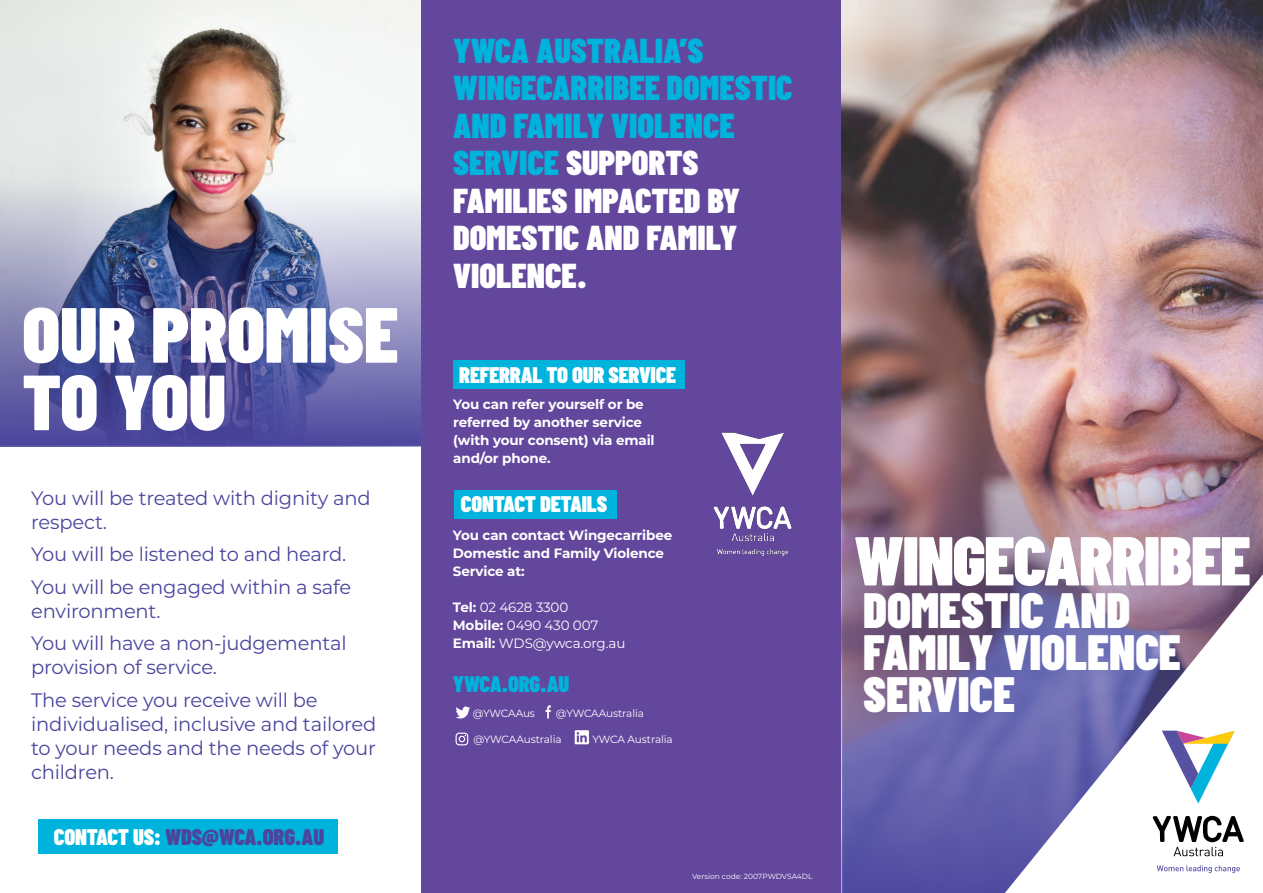
<style>
.page{position:relative;width:1263px;height:893px;background:#fff}
.page>*{position:absolute;margin:0;border:0;box-sizing:border-box;transform-origin:0 0}
.t1{font:900 78px/67.5px "Barlow Condensed";color:#fff}
.t2{font:900 69px "Barlow Condensed";letter-spacing:-.02em;color:#fff}
.t3{font:900 49.5px/42px "Barlow Condensed";color:#fff}
.t4{font:900 34.5px/37.5px "Barlow Condensed";color:#00b3dc}
.t5{font:900 22.5px "Barlow Condensed";letter-spacing:-.01em;color:#fff}
.body{font:900 22.5px "Barlow Condensed";letter-spacing:-.01em;color:#4b459d}
.body-2{font:900 22.5px "Barlow Condensed";letter-spacing:-.01em;color:#00b3dc}
.body-3{font:19.5px/24px "Montserrat";letter-spacing:-.01em;color:#4b459d}
.body-4{font:700 13.5px/18px "Montserrat";letter-spacing:-.01em;color:#fff}
.body-5{font:13.5px "Montserrat";letter-spacing:-.01em;color:#fff}
.body-6{font:10.5px "Montserrat";letter-spacing:-.01em;color:#fff}
.t6{font:7.5px "Montserrat";color:#fff}
.s1{color:#fff}
.s2{font-weight:700}
</style>
<div class="page">
<img style="left:0;top:0;width:421px;height:176px">
<div style="left:421px;top:0;width:421px;height:893px;background:#63479d"></div>
<svg style="left:456px;top:706px;width:14px;height:12px"></svg>
<svg style="left:546px;top:705px;width:5px;height:13px"></svg>
<svg style="left:455px;top:733px;width:13px;height:12px"></svg>
<svg style="left:575px;top:730px;width:15px;height:14px"></svg>
<div style="left:454px;top:490px;width:162px;height:29px;background:#00b3dc"></div>
<img style="left:842px;top:0;width:421px;height:366px">
<img style="left:842px;top:366px;width:421px;height:527px">
<svg style="left:1005px;top:574px;width:258px;height:319px"></svg>
<svg style="left:1162px;top:731px;width:73px;height:73px"></svg>
<svg style="left:1156px;top:865px;width:84px;height:8px"></svg>
<svg style="left:1153px;top:816px;width:91px;height:40px"></svg>
<img style="left:713px;top:432px;width:79px;height:124px">
<div style="left:453px;top:360px;width:232px;height:29px;background:#00b3dc"></div>
<img style="left:0;top:176px;width:422px;height:270px">
<div style="left:38px;top:819px;width:299px;height:34px;background:#00b3dc"></div>
<h1 class="t1" style="left:22px;top:299px;width:378px">OUR PROMISE<br>TO YOU</h1>
<p class="body-3" style="left:31px;top:485px;width:341px">You will be treated with dignity and respect.</p>
<p class="body-3" style="left:31px;top:542px;width:317px">You will be listened to and heard.</p>
<p class="body-3" style="left:31px;top:574px;width:321px">You will be engaged within a safe environment.</p>
<p class="body-3" style="left:31px;top:631px;width:317px">You will have a non-judgemental provision of service.</p>
<p class="body-3" style="left:31px;top:687px;width:347px">The service you receive will be individualised, inclusive and tailored to your needs and the needs of your children.</p>
<p class="body" style="left:54px;top:823px;width:272px"><span class="s1">CONTACT US:</span> WDS@WCA.ORG.AU</p>
<h1 class="t4" style="left:453px;top:31px;width:341px">YWCA AUSTRALIA’S<br>WINGECARRIBEE DOMESTIC<br>AND FAMILY VIOLENCE<br>SERVICE <span class="s1">SUPPORTS<br>FAMILIES IMPACTED BY<br>DOMESTIC AND FAMILY<br>VIOLENCE.</span></h1>
<p class="t5" style="left:459px;top:360px;width:218px">REFERRAL TO OUR SERVICE</p>
<p class="body-4" style="left:453px;top:395px;width:203px">You can refer yourself or be referred by another service (with your consent) via email and/or phone.</p>
<p class="t5" style="left:461px;top:489px;width:148px">CONTACT DETAILS</p>
<p class="body-4" style="left:453px;top:525px;width:221px">You can contact Wingecarribee</p>
<p class="body-4" style="left:453px;top:543px;width:213px">Domestic and Family Violence</p>
<p class="body-4" style="left:453px;top:561px;width:73px">Service at:</p>
<p class="body-5" style="left:453px;top:598px;width:117px"><span class="s2">Tel:</span> 02 4628 3300</p>
<p class="body-5" style="left:453px;top:616px;width:147px"><span class="s2">Mobile:</span> 0490 430 007</p>
<p class="body-5" style="left:453px;top:634px;width:174px"><span class="s2">Email:</span> WDS@ywca.org.au</p>
<p class="body-2" style="left:453px;top:669px;width:118px">YWCA.ORG.AU</p>
<p class="body-6" style="left:473px;top:706px;width:64px">@YWCAAus</p>
<p class="body-6" style="left:556px;top:706px;width:90px">@YWCAAustralia</p>
<p class="body-6" style="left:473px;top:732px;width:90px">@YWCAAustralia</p>
<p class="body-6" style="left:593px;top:732px;width:82px">YWCA Australia</p>
<p class="t2" style="left:854px;top:518px;width:398px">WINGECARRIBEE</p>
<p class="t3" style="left:863px;top:588px;width:319px">DOMESTIC AND<br>FAMILY VIOLENCE<br>SERVICE</p>
<p class="t6" style="left:692px;top:871px;width:122px">Version code: 2007PWDVSA4DL</p>
</div>
